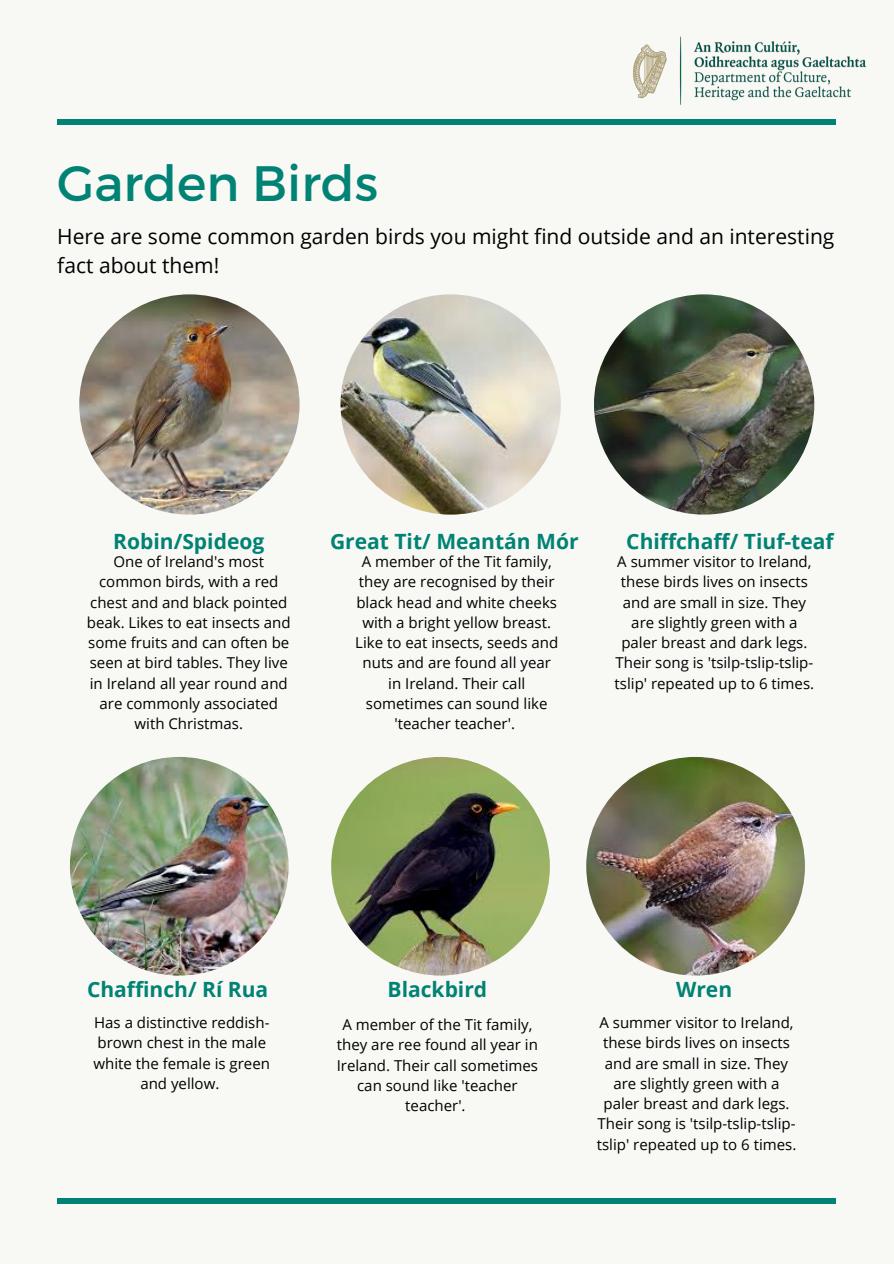
<style>
.page{position:relative;width:894px;height:1264px;background:#fff}
.page>*{position:absolute;margin:0;border:0;box-sizing:border-box;transform-origin:0 0}
.t1{font:49.65px "Montserrat";color:#008274}
.t2{font:700 21px "Open Sans";color:#008274}
.t3{font:21px/29.2px "Open Sans";color:#000}
.t4{font:15px/20.2px "Open Sans";color:#000;text-align:center}
</style>
<div class="page">
<div style="left:0;top:0;width:893px;height:1263px;background:#f8f8f4"></div>
<img style="left:633px;top:36px;width:233px;height:69px">
<div style="left:57px;top:1198px;width:779px;height:5px;background:#008274"></div>
<div style="left:57px;top:119px;width:779px;height:6px;background:#008274"></div>
<img style="left:79px;top:294px;width:220px;height:220px;border-radius:50%">
<img style="left:340px;top:294px;width:220px;height:220px;border-radius:50%">
<img style="left:593px;top:294px;width:221px;height:220px;border-radius:50%">
<img style="left:70px;top:757px;width:218px;height:218px;border-radius:50%">
<img style="left:331px;top:757px;width:218px;height:218px;border-radius:50%">
<img style="left:586px;top:757px;width:218px;height:218px;border-radius:50%">
<h1 class="t1" style="left:57px;top:151px;width:322px">Garden Birds</h1>
<h2 class="t3" style="left:57px;top:221px;width:778px">Here are some common garden birds you might find outside and an interesting fact about them!</h2>
<h2 class="t2" style="left:113px;top:526px;width:152px">Robin/Spideog</h2>
<h2 class="t2" style="left:330px;top:526px;width:250px">Great Tit/ Meantán Mór</h2>
<h2 class="t2" style="left:626px;top:526px;width:209px">Chiffchaff/ Tiuf-teaf</h2>
<p class="t4" style="left:87px;top:551px;width:205px">One of Ireland's most common birds, with a red chest and and black pointed beak. Likes to eat insects and some fruits and can often be seen at bird tables. They live in Ireland all year round and are commonly associated with Christmas.</p>
<p class="t4" style="left:355px;top:551px;width:204px">A member of the Tit family, they are recognised by their black head and white cheeks with a bright yellow breast.<br>Like to eat insects, seeds and nuts and are found all year in Ireland. Their call sometimes can sound like 'teacher teacher'.</p>
<p class="t4" style="left:614px;top:551px;width:201px">A summer visitor to Ireland, these birds lives on insects and are small in size. They are slightly green with a paler breast and dark legs.<br>Their song is 'tsilp-tslip-tslip&shy;tslip' repeated up to 6 times.</p>
<h2 class="t2" style="left:87px;top:974px;width:183px">Chaffinch/ Rí Rua</h2>
<h2 class="t2" style="left:387px;top:974px;width:101px">Blackbird</h2>
<h2 class="t2" style="left:676px;top:974px;width:58px">Wren</h2>
<p class="t4" style="left:94px;top:1012px;width:178px">Has a distinctive reddish&shy;brown chest in the male white the female is green and yellow.</p>
<p class="t4" style="left:337px;top:1014px;width:203px">A member of the Tit family, they are ree found all year in<br>Ireland. Their call sometimes can sound like 'teacher teacher'.</p>
<p class="t4" style="left:596px;top:1012px;width:201px">A summer visitor to Ireland, these birds lives on insects and are small in size. They are slightly green with a paler breast and dark legs.<br>Their song is 'tsilp-tslip-tslip&shy;tslip' repeated up to 6 times.</p>
</div>
